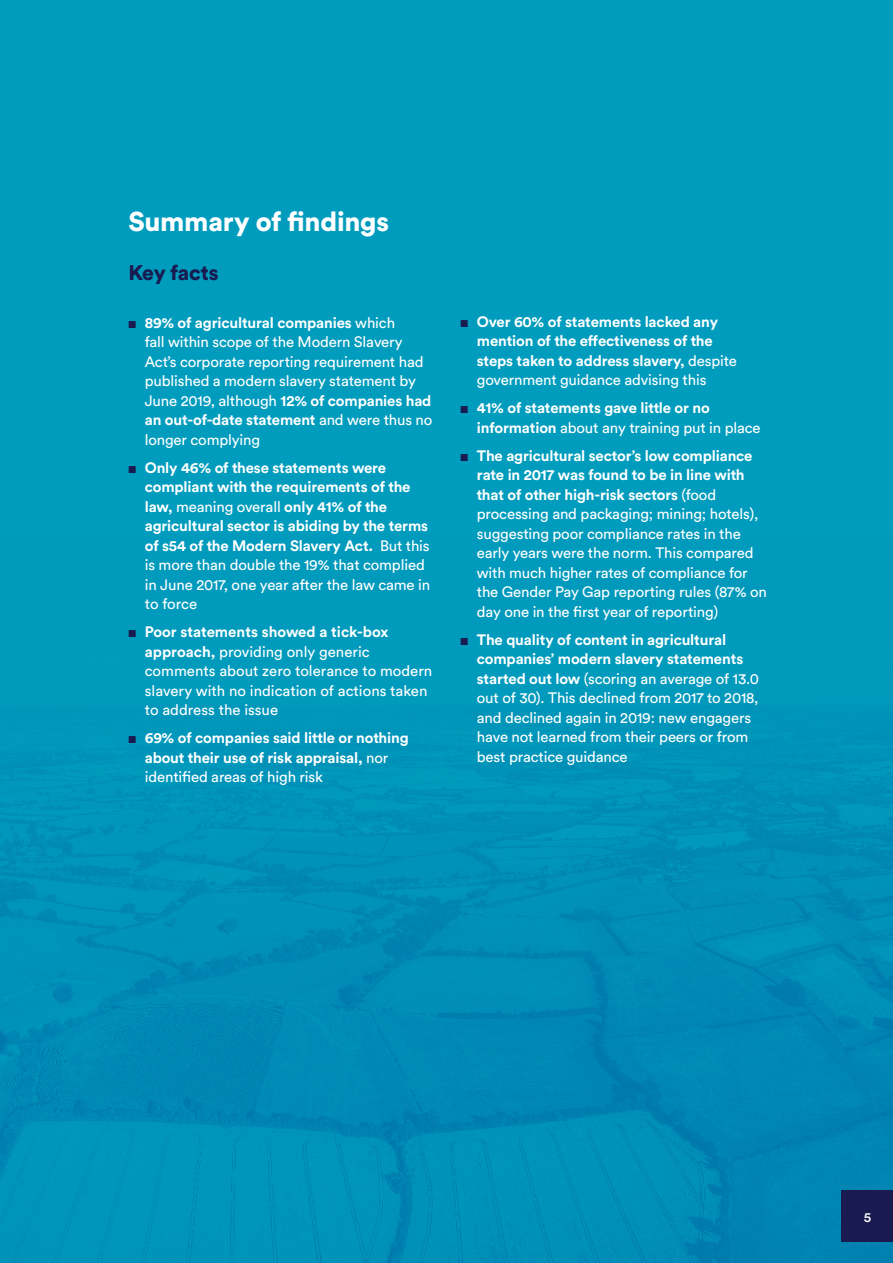
<style>
.page{position:relative;width:893px;height:1263px;background:#009cbd}
.page>*{position:absolute;margin:0;border:0;box-sizing:border-box;transform-origin:0 0}
.t1{font:900 27px "Circular Pro";letter-spacing:-.01em;color:#fff}
.H6_sub_b1{font:900 21px "Circular Pro";letter-spacing:-.015em;color:#191a50}
.t2{font:15px/19.5px "Circular Pro";letter-spacing:-.01em;color:#fff}
.t3{font:700 15px/19.5px "Circular Pro";letter-spacing:-.01em;color:#fff}
.t4{font:500 13.5px "Circular Pro";color:#fff}
.s1{font-family:"Arial";color:#191a50}
.s2{font-weight:700}
.s3{font-family:"Arial";font-weight:400;color:#191a50}
.s4{font-weight:400}
</style>
<div class="page">
<img style="left:0;top:721px;width:893px;height:542px">
<div style="left:842px;top:1191px;width:51px;height:51px;background:#191a50"></div>
<h3 class="t1" style="left:128px;top:203px;width:262px">Summary of findings</h3>
<h6 class="H6_sub_b1" style="left:128px;top:258px;width:92px">Key facts</h6>
<p class="t2" style="left:145px;top:312px;width:289px;text-indent:-17px"><span class="s1">■</span> <span class="s2">89% of agricultural companies</span> which<br>fall within scope of the Modern Slavery Act’s corporate reporting requirement had published a modern slavery statement by June 2019, although <span class="s2">12% of companies had an out-of-date statement</span> and were thus no longer complying</p>
<p class="t3" style="left:145px;top:457px;width:287px;text-indent:-17px"><span class="s3">■</span> Only 46% of these statements were compliant with the requirements of the law, <span class="s4">meaning overall</span> only 41% of the agricultural sector is abiding by the terms of s54 of the Modern Slavery Act. <span class="s4">But this is more than double the 19% that complied in June 2017, one year after the law came in to force</span></p>
<p class="t2" style="left:145px;top:622px;width:289px;text-indent:-17px"><span class="s1">■</span> <span class="s2">Poor statements showed a tick-box approach,</span> providing only generic comments about zero tolerance to modern slavery with no indication of actions taken to address the issue</p>
<p class="t3" style="left:145px;top:728px;width:265px;text-indent:-17px"><span class="s3">■</span> 69% of companies said little or nothing about their use of risk appraisal, <span class="s4">nor identified areas of high risk</span></p>
<p class="t3" style="left:477px;top:311px;width:262px;text-indent:-17px"><span class="s3">■</span> Over 60% of statements lacked any mention of the effectiveness of the steps taken to address slavery, <span class="s4">despite government guidance advising this</span></p>
<p class="t3" style="left:477px;top:397px;width:285px;text-indent:-17px"><span class="s3">■</span> 41% of statements gave little or no information <span class="s4">about any training put in place</span></p>
<p class="t2" style="left:477px;top:445px;width:292px;text-indent:-17px"><span class="s1">■</span> <span class="s2">The agricultural sector’s low compliance rate in 2017 was found to be in line with that of other high-risk sectors</span> (food processing and packaging; mining; hotels), suggesting poor compliance rates in the early years were the norm. This compared with much higher rates of compliance for the Gender Pay Gap reporting rules (87% on day one in the first year of reporting)</p>
<p class="t2" style="left:477px;top:629px;width:284px;text-indent:-17px"><span class="s1">■</span> <span class="s2">The quality of content in agricultural companies’ modern slavery statements started out low</span> (scoring an average of 13.0 out of 30). This declined from 2017 to 2018, and declined again in 2019: new engagers have not learned from their peers or from best practice guidance</p>
<p class="t4" style="left:864px;top:1208px;width:9px">5</p>
</div>
